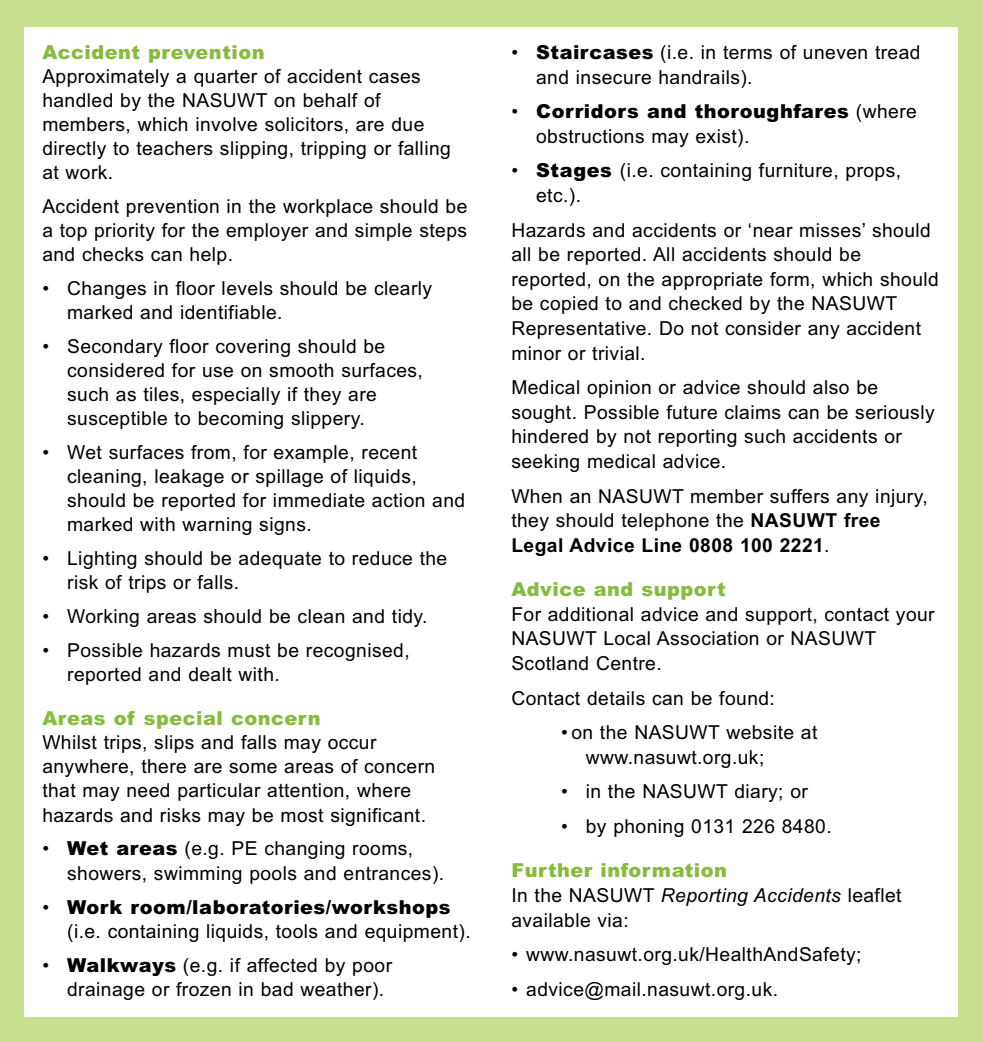
<style>
.page{position:relative;width:983px;height:1042px;background:#fff}
.page>*{position:absolute;margin:0;border:0;box-sizing:border-box;transform-origin:0 0}
.t1{font:19.25px/24px "Arial";letter-spacing:.02em;color:#000}
.t2{font:900 19.25px "Arial";letter-spacing:.025em;color:#86bb3e}
.t3{font:900 19.25px "Arial";letter-spacing:.025em;color:#000}
.s1{font-weight:900}
.s2{font-weight:400}
.s3{font-weight:700}
.s4{font-style:italic}
</style>
<div class="page">
<div style="left:0;top:0;width:982px;height:1042px;background:#c7df8f"></div>
<div style="left:25px;top:27px;width:932px;height:990px;background:#fff"></div>
<p class="t2" style="left:42px;top:45px;width:224px">Accident prevention</p>
<p class="t1" style="left:42px;top:66px;width:410px">Approximately a quarter of accident cases handled by the NASUWT on behalf of members, which involve solicitors, are due directly to teachers slipping, tripping or falling at work.</p>
<p class="t1" style="left:42px;top:196px;width:426px;text-align:justify">Accident prevention in the workplace should be a top priority for the employer and simple steps and checks can help.</p>
<p class="t1" style="left:67px;top:278px;width:366px;text-indent:-25px">• Changes in floor levels should be clearly marked and identifiable.</p>
<p class="t1" style="left:67px;top:336px;width:357px;text-indent:-25px">• Secondary floor covering should be considered for use on smooth surfaces, such as tiles, especially if they are susceptible to becoming slippery.</p>
<p class="t1" style="left:67px;top:442px;width:399px;text-indent:-25px">• Wet surfaces from, for example, recent cleaning, leakage or spillage of liquids, should be reported for immediate action and marked with warning signs.</p>
<p class="t1" style="left:67px;top:548px;width:381px;text-indent:-25px">• Lighting should be adequate to reduce the risk of trips or falls.</p>
<p class="t1" style="left:42px;top:606px;width:386px">• Working areas should be clean and tidy.</p>
<p class="t1" style="left:67px;top:640px;width:344px;text-indent:-25px">• Possible hazards must be recognised, reported and dealt with.</p>
<p class="t2" style="left:42px;top:711px;width:280px">Areas of special concern</p>
<p class="t1" style="left:42px;top:732px;width:394px">Whilst trips, slips and falls may occur anywhere, there are some areas of concern that may need particular attention, where hazards and risks may be most significant.</p>
<p class="t1" style="left:67px;top:838px;width:378px;text-indent:-25px">• <span class="s1">Wet areas</span> (e.g. PE changing rooms, showers, swimming pools and entrances).</p>
<p class="t3" style="left:42px;top:899px;width:410px"><span class="s2">•</span> Work room/laboratories/workshops</p>
<p class="t1" style="left:67px;top:920px;width:405px">(i.e. containing liquids, tools and equipment).</p>
<p class="t1" style="left:67px;top:954px;width:326px;text-indent:-25px">• <span class="s1">Walkways</span> (e.g. if affected by poor drainage or frozen in bad weather).</p>
<p class="t1" style="left:536px;top:42px;width:386px;line-height:24.7px;text-indent:-25px">• <span class="s1">Staircases</span> (i.e. in terms of uneven tread and insecure handrails).</p>
<p class="t1" style="left:536px;top:101px;width:382px;line-height:24.7px;text-indent:-25px">• <span class="s1">Corridors and thoroughfares</span> (where obstructions may exist).</p>
<p class="t1" style="left:536px;top:160px;width:366px;line-height:24.7px;text-indent:-25px">• <span class="s1">Stages</span> (i.e. containing furniture, props, etc.).</p>
<p class="t1" style="left:511px;top:219px;width:429px;line-height:24.7px">Hazards and accidents or ‘near misses’ should all be reported. All accidents should be reported, on the appropriate form, which should be copied to and checked by the NASUWT Representative. Do not consider any accident minor or trivial.</p>
<p class="t1" style="left:511px;top:377px;width:424px;line-height:24.7px">Medical opinion or advice should also be sought. Possible future claims can be seriously hindered by not reporting such accidents or seeking medical advice.</p>
<p class="t1" style="left:511px;top:485px;width:418px;line-height:24.7px">When an NASUWT member suffers any injury, they should telephone the <span class="s3">NASUWT free<br>Legal Advice Line 0808 100 2221</span>.</p>
<p class="t2" style="left:511px;top:582px;width:216px">Advice and support</p>
<p class="t1" style="left:511px;top:603px;width:425px;line-height:24.7px">For additional advice and support, contact your<br>NASUWT Local Association or NASUWT<br>Scotland Centre.</p>
<p class="t1" style="left:511px;top:688px;width:265px">Contact details can be found:</p>
<p class="t1" style="left:585px;top:722px;width:233px;line-height:24.7px;text-indent:-25px">• on the NASUWT website at www.nasuwt.org.uk;</p>
<p class="t1" style="left:561px;top:781px;width:248px">• in the NASUWT diary; or</p>
<p class="t1" style="left:561px;top:816px;width:272px">• by phoning 0131 226 8480.</p>
<p class="t2" style="left:511px;top:863px;width:217px">Further information</p>
<p class="t1" style="left:511px;top:885px;width:391px;line-height:24.7px">In the NASUWT <span class="s4">Reporting Accidents</span> leaflet available via:</p>
<p class="t1" style="left:511px;top:944px;width:351px">• www.nasuwt.org.uk/HealthAndSafety;</p>
<p class="t1" style="left:511px;top:979px;width:268px">• advice@mail.nasuwt.org.uk.</p>
</div>
